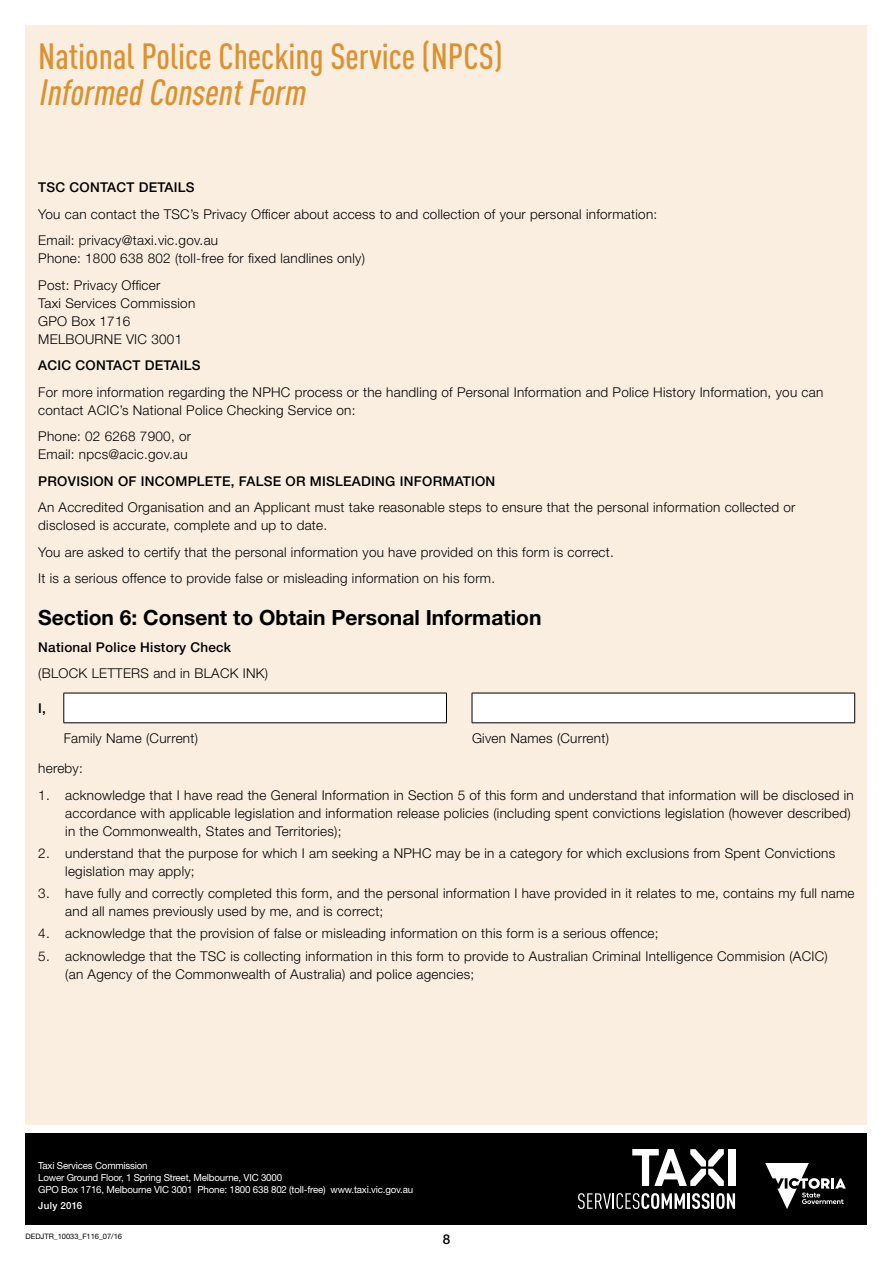
<style>
.page{position:relative;width:893px;height:1263px;background:#fff}
.page>*{position:absolute;margin:0;border:0;box-sizing:border-box;transform-origin:0 0}
.t1{font:500 36px "DIN Cond";color:#db9130}
.t2{font:italic 500 36px "DIN Cond";color:#db9130}
.t3{font:700 21px "Helvetica Neue LT Std";color:#000}
.t4{font:300 13.5px/18px "Helvetica Neue LT Std";letter-spacing:.02em;color:#000}
.t5{font:500 13.5px "Helvetica Neue LT Std";letter-spacing:.02em;color:#000}
.t6{font:9.75px/11.7px "Helvetica Neue LT Std";letter-spacing:-.02em;color:#fff}
.t7{font:500 9.75px "Helvetica Neue LT Std";letter-spacing:.03em;color:#fff}
.t8{font:7.5px "Helvetica Neue LT Std";color:#000}
</style>
<div class="page">
<div style="left:26px;top:26px;width:841px;height:1099px;background:#faeee0"></div>
<div style="left:26px;top:1133px;width:841px;height:92px;background:#000"></div>
<svg style="left:765px;top:1163px;width:81px;height:46px"></svg>
<svg style="left:632px;top:1149px;width:92px;height:37px"></svg>
<div style="left:728px;top:1149px;width:7px;height:37px;background:#fff"></div>
<svg style="left:578px;top:1193px;width:107px;height:16px"></svg>
<hr style="left:687px;top:1193px;width:3px;height:16px;background:#fff">
<svg style="left:692px;top:1193px;width:43px;height:16px"></svg>
<div style="left:65px;top:693px;width:789px;height:30px;background:#fff"></div>
<hr style="left:64px;top:693px;width:383px;height:1px;background:#000">
<hr style="left:64px;top:693px;width:1px;height:30px;background:#000">
<hr style="left:446px;top:693px;width:1px;height:30px;background:#000">
<hr style="left:64px;top:722px;width:383px;height:1px;background:#000">
<hr style="left:472px;top:693px;width:383px;height:1px;background:#000">
<hr style="left:472px;top:722px;width:383px;height:1px;background:#000">
<hr style="left:472px;top:693px;width:1px;height:30px;background:#000">
<hr style="left:854px;top:693px;width:1px;height:30px;background:#000">
<h1 class="t1" style="left:38px;top:35px;width:466px">National Police Checking Service (NPCS)</h1>
<h1 class="t2" style="left:38px;top:71px;width:276px">Informed ConsentForm</h1>
<p class="t5" style="left:38px;top:179px;width:158px">TSC CONTACT DETAILS</p>
<p class="t4" style="left:38px;top:200px;width:620px;line-height:26.5px">You can contact the TSC’s Privacy Officer about access to and collection of your personal information:<br>Email: privacy@taxi.vic.gov.au</p>
<p class="t4" style="left:38px;top:245px;width:328px;line-height:26.5px">Phone: 1800 638 802 (toll-free for fixed landlines only)<br>Post: Privacy Officer</p>
<p class="t4" style="left:38px;top:293px;width:158px">Taxi Services Commission<br>GPO Box 1716<br>MELBOURNE VIC 3001</p>
<p class="t5" style="left:38px;top:357px;width:164px">ACIC CONTACT DETAILS</p>
<p class="t4" style="left:38px;top:382px;width:787px">For more information regarding the NPHC process or the handling of Personal Information and Police History Information, you can contact ACIC’s National Police Checking Service on:</p>
<p class="t4" style="left:38px;top:427px;width:154px">Phone: 02 6268 7900, or<br>Email: npcs@acic.gov.au</p>
<p class="t5" style="left:38px;top:473px;width:459px">PROVISION OF INCOMPLETE, FALSE OR MISLEADING INFORMATION</p>
<p class="t4" style="left:38px;top:498px;width:759px">An Accredited Organisation and an Applicant must take reasonable steps to ensure that the personal information collected or disclosed is accurate, complete and up to date.</p>
<p class="t4" style="left:38px;top:538px;width:577px;line-height:26.5px">You are asked to certify that the personal information you have provided on this form is correct.<br>It is a serious offence to provide false or misleading information on his form.</p>
<h2 class="t3" style="left:38px;top:605px;width:505px">Section 6: Consent to Obtain Personal Information</h2>
<p class="t5" style="left:38px;top:639px;width:194px">National Police History Check</p>
<p class="t4" style="left:38px;top:664px;width:231px">(BLOCK LETTERS and in BLACK INK)</p>
<p class="t5" style="left:38px;top:700px;width:9px">I,</p>
<p class="t4" style="left:64px;top:728px;width:136px">Family Name (Current)</p>
<p class="t4" style="left:472px;top:728px;width:138px">Given Names (Current)</p>
<p class="t4" style="left:38px;top:759px;width:46px">hereby:</p>
<p class="t4" style="left:65px;top:785px;width:790px;text-indent:-27px">1. acknowledge that I have read the General Information in Section 5 of this form and understand that information will be disclosed in accordance with applicable legislation and information release policies (including spent convictions legislation (however described) in the Commonwealth, States and Territories);</p>
<p class="t4" style="left:65px;top:844px;width:771px;text-indent:-27px">2. understand that the purpose for which I am seeking a NPHC may be in a category for which exclusions from Spent Convictions legislation may apply;</p>
<p class="t4" style="left:65px;top:884px;width:791px;text-indent:-27px">3. have fully and correctly completed this form, and the personal information I have provided in it relates to me, contains my full name and all names previously used by me, and is correct;</p>
<p class="t4" style="left:38px;top:924px;width:622px">4. acknowledge that the provision of false or misleading information on this form is a serious offence;</p>
<p class="t4" style="left:65px;top:946px;width:764px;text-indent:-27px">5. acknowledge that the TSC is collecting information in this form to provide to Australian Criminal Intelligence Commision (ACIC) (an Agency of the Commonwealth of Australia) and police agencies;</p>
<p class="t6" style="left:38px;top:1160px;width:376px">Taxi Services Commission<br>Lower Ground Floor, 1 Spring Street, Melbourne, VIC 3000<br>GPO Box 1716, Melbourne VIC 3001 Phone: 1800 638 802 (toll-free) www.taxi.vic.gov.au</p>
<p class="t7" style="left:38px;top:1199px;width:46px">July 2016</p>
<p class="t8" style="left:26px;top:1231px;width:98px">DEDJTR_10033_F116_07/16</p>
<p class="t5" style="left:443px;top:1231px;width:9px">8</p>
</div>
